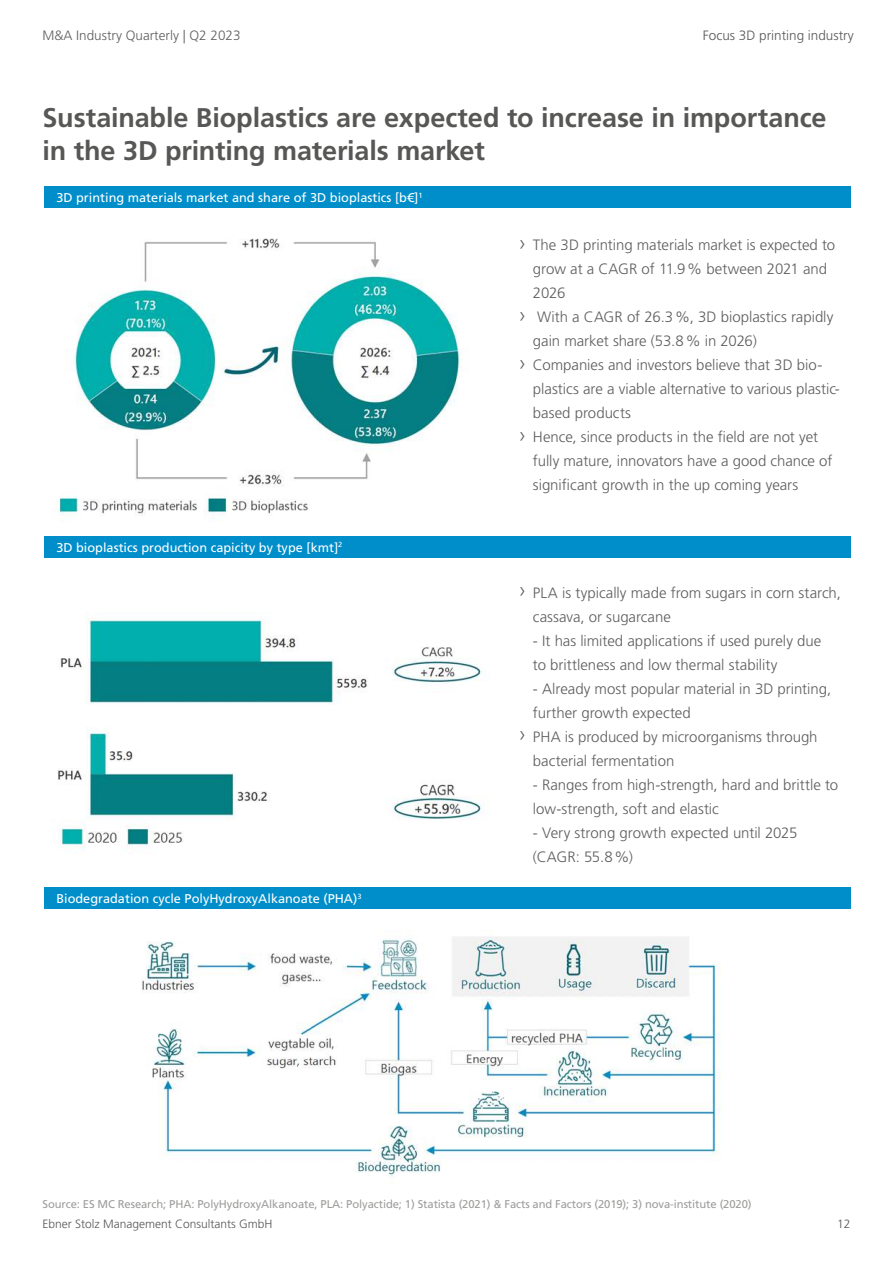
<style>
.page{position:relative;width:893px;height:1263px;background:#fff}
.page>*{position:absolute;margin:0;border:0;box-sizing:border-box;transform-origin:0 0}
.t1{font:700 27px/33px "Frutiger LT Std";letter-spacing:-.005em;color:#575756}
.t2{font:300 21px "Frutiger LT Std";color:#5f5e5e}
.t3{font:300 15px/24px "Frutiger LT Std";color:#5f5e5e}
.t4{font:300 13.5px "Frutiger LT Std";color:#5f5e5e}
.t5{font:300 13.5px "Frutiger LT Std";color:#575756}
.t6{font:12.75px "Frutiger LT Std";color:#fff}
.t7{font:300 12px "Frutiger LT Std";color:#575756}
.t8{font:11.25px "Frutiger LT Std";letter-spacing:-.01em;color:#9d9d9c}
</style>
<div class="page">
<img style="left:58px;top:238px;width:403px;height:281px">
<img style="left:142px;top:936px;width:578px;height:240px">
<img style="left:58px;top:615px;width:426px;height:239px">
<div style="left:44px;top:186px;width:806px;height:22px;background:#008eca"></div>
<div style="left:44px;top:536px;width:806px;height:21px;background:#008eca"></div>
<div style="left:44px;top:888px;width:806px;height:21px;background:#008eca"></div>
<p class="t4" style="left:43px;top:28px;width:200px">M&amp;A Industry Quarterly | Q2 2023</p>
<p class="t5" style="left:703px;top:28px;width:152px">Focus 3D printing industry</p>
<h1 class="t1" style="left:43px;top:101px;width:785px">Sustainable Bioplastics are expected to increase in importance in the 3D printing materials market</h1>
<p class="t6" style="left:56px;top:190px;width:368px">3D printing materials market and share of 3D bioplastics [b€]<sup>1</sup></p>
<p class="t6" style="left:56px;top:540px;width:288px">3D bioplastics production capicity by type [kmt]<sup>2</sup></p>
<p class="t6" style="left:56px;top:891px;width:307px">Biodegradation cycle PolyHydroxyAlkanoate (PHA)<sup>3</sup></p>
<h2 class="t2" style="left:520px;top:231px;width:7px">›</h2>
<h2 class="t2" style="left:520px;top:303px;width:7px">›</h2>
<h2 class="t2" style="left:520px;top:351px;width:7px">›</h2>
<h2 class="t2" style="left:520px;top:423px;width:7px">›</h2>
<p class="t3" style="left:533px;top:233px;width:308px">The 3D printing materials market is expected to grow at a CAGR of 11.9% between 2021 and 2026<br>With a CAGR of 26.3%, 3D bioplastics rapidly gain market share (53.8% in 2026)<br>Companies and investors believe that 3D bio&shy;plastics are a viable alternative to various plastic&shy;based products<br>Hence, since products in the field are not yet fully mature, innovators have a good chance of significant growth in the up coming years</p>
<h2 class="t2" style="left:520px;top:578px;width:7px">›</h2>
<h2 class="t2" style="left:520px;top:722px;width:7px">›</h2>
<p class="t3" style="left:533px;top:581px;width:309px">PLA is typically made from sugars in corn starch, cassava, or sugarcane</p>
<p class="t3" style="left:533px;top:629px;width:290px">- It has limited applications if used purely due to brittleness and low thermal stability</p>
<p class="t3" style="left:533px;top:677px;width:300px">- Already most popular material in 3D printing, further growth expected<br>PHA is produced by microorganisms through bacterial fermentation</p>
<p class="t3" style="left:533px;top:773px;width:307px">- Ranges from high-strength, hard and brittle to low-strength, soft and elastic</p>
<p class="t3" style="left:533px;top:821px;width:266px">- Very strong growth expected until 2025 (CAGR: 55.8%)</p>
<p class="t8" style="left:43px;top:1197px;width:711px">Source: ES MC Research; PHA: PolyHydroxyAlkanoate, PLA: Polyactide; 1) Statista (2021) &amp; Facts and Factors (2019); 3) nova-institute (2020)</p>
<p class="t7" style="left:43px;top:1217px;width:232px">Ebner Stolz Management Consultants GmbH</p>
<p class="t7" style="left:837px;top:1217px;width:15px">12</p>
</div>
